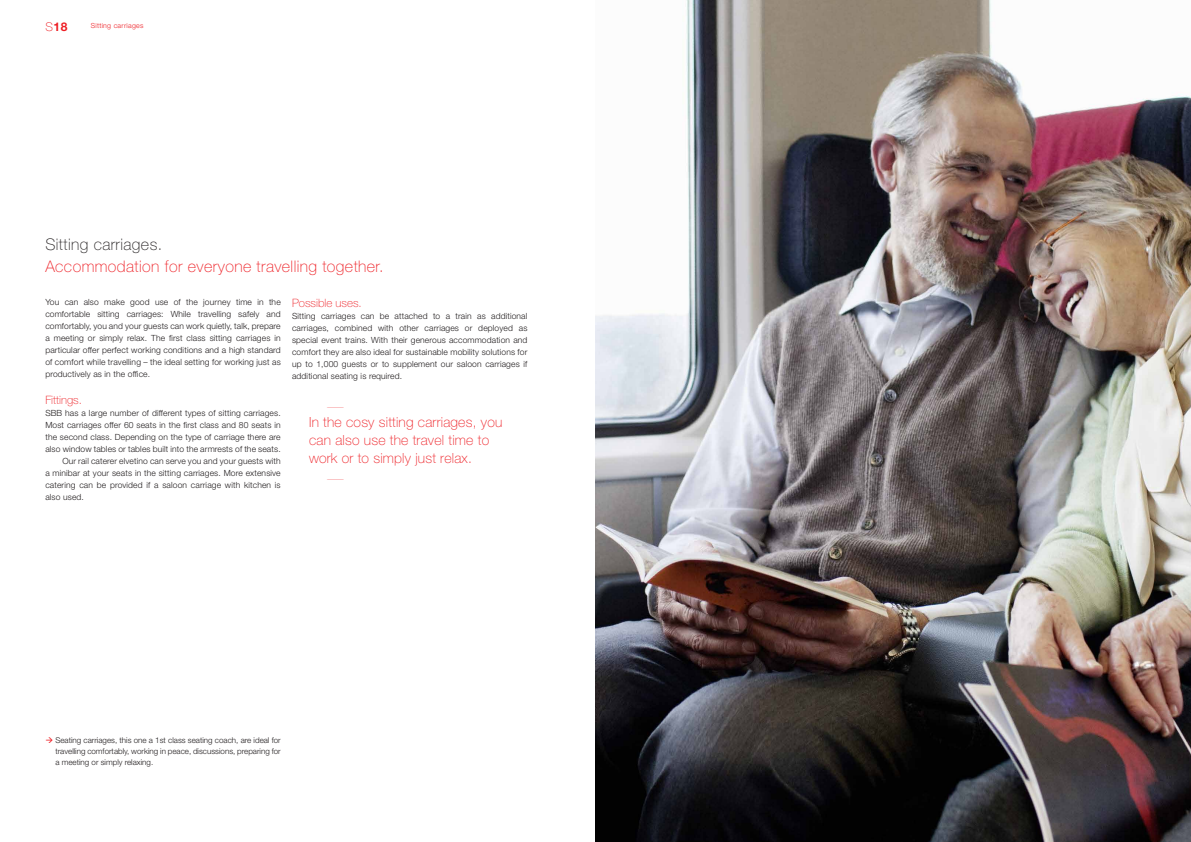
<style>
.page{position:relative;width:1191px;height:842px;background:#fff}
.page>*{position:absolute;margin:0;border:0;box-sizing:border-box;transform-origin:0 0}
.t1{font:100 16px "Helvetica Neue LT Std";letter-spacing:.025em;color:#ee1d23}
.t2{font:100 16px "Helvetica Neue LT Std";letter-spacing:.025em;color:#231f20}
.t3{font:100 14px/18px "Helvetica Neue LT Std";letter-spacing:.015em;color:#ee1d23}
.t4{font:200 14px "Helvetica Neue";color:#ee1d23}
.t5{font:700 12px "Helvetica Neue LT Std";color:#ee1d23}
.t6{font:100 11.5px "Helvetica Neue LT Std";color:#ee1d23}
.t7{font:300 8.5px/12px "Helvetica Neue LT Std";letter-spacing:.015em;color:#231f20;text-align:justify}
.t8{font:300 8px/11px "Helvetica Neue LT Std";color:#231f20;text-align:justify}
.t9{font:300 7px "Helvetica Neue LT Std";letter-spacing:.04em;color:#ee1d23}
.s1{font-weight:100}
.s2{color:#ee1d23}
</style>
<div class="page">
<img style="left:595px;top:0;width:596px;height:842px">
<h3 class="t5" style="left:45px;top:20px;width:24px"><span class="s1">S</span>18</h3>
<p class="t9" style="left:91px;top:21px;width:54px">Sitting carriages</p>
<h1 class="t2" style="left:45px;top:235px;width:118px">Sitting carriages.</h1>
<h1 class="t1" style="left:45px;top:257px;width:340px">Accommodation for everyone travelling together.</h1>
<p class="t7" style="left:45px;top:296px;width:237px">You can also make good use of the journey time in the comfortable sitting carriages: While travelling safely and comfortably, you and your guests can work quietly, talk, prepare a meeting or simply relax. The first class sitting carriages in particular offer perfect working conditions and a high standard of comfort while travelling – the ideal setting for working just as productively as in the office.</p>
<h3 class="t6" style="left:45px;top:393px;width:38px">Fittings.</h3>
<p class="t7" style="left:45px;top:407px;width:237px">SBB has a large number of different types of sitting carriages.</p>
<p class="t7" style="left:45px;top:419px;width:237px">Most carriages offer 60 seats in the first class and 80 seats in</p>
<p class="t7" style="left:45px;top:431px;width:237px">the second class. Depending on the type of carriage there are</p>
<p class="t7" style="left:45px;top:443px;width:237px">also window tables or tables built into the armrests of the seats.</p>
<p class="t7" style="left:62px;top:455px;width:220px">Our rail caterer elvetino can serve you and your guests with</p>
<p class="t7" style="left:45px;top:467px;width:237px">a minibar at your seats in the sitting carriages. More extensive</p>
<p class="t7" style="left:45px;top:479px;width:237px">catering can be provided if a saloon carriage with kitchen is</p>
<p class="t7" style="left:45px;top:491px;width:40px">also used.</p>
<h3 class="t6" style="left:292px;top:297px;width:71px">Possible uses.</h3>
<p class="t7" style="left:292px;top:310px;width:237px">Sitting carriages can be attached to a train as additional carriages, combined with other carriages or deployed as special event trains. With their generous accommodation and comfort they are also ideal for sustainable mobility solutions for up to 1,000 guests or to supplement our saloon carriages if additional seating is required.</p>
<h2 class="t4" style="left:326px;top:395px;width:20px">―</h2>
<h2 class="t3" style="left:309px;top:413px;width:195px">In the cosy sitting carriages, you can also use the travel time to work or to simply just relax.</h2>
<h2 class="t4" style="left:326px;top:467px;width:20px">―</h2>
<p class="t8" style="left:55px;top:735px;width:227px;text-indent:-10px"><span class="s2">→</span> Seating carriages, this one a 1st class seating coach, are ideal for travelling comfortably, working in peace, discussions, preparing for a meeting or simply relaxing.</p>
</div>
